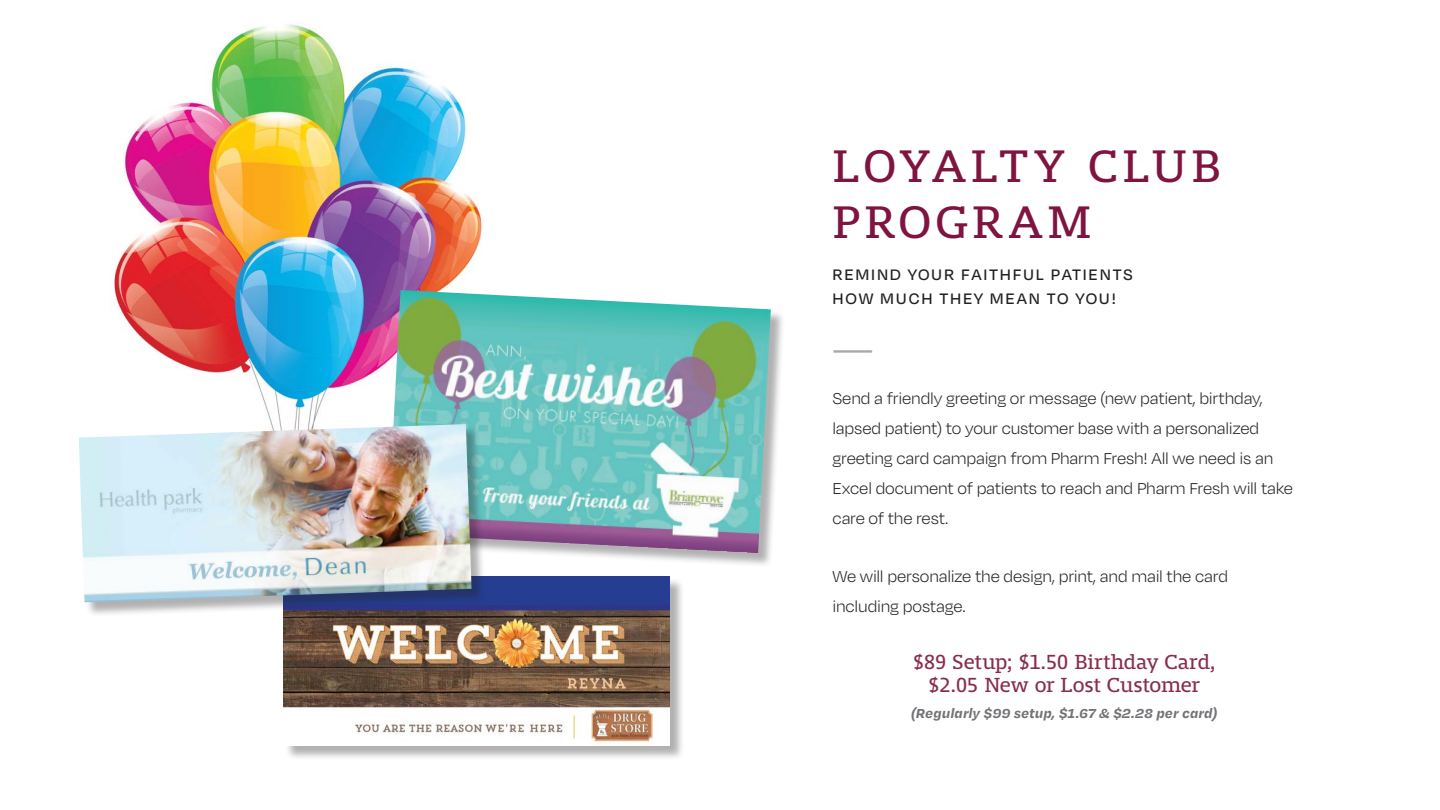
<style>
.page{position:relative;width:1440px;height:810px;background:#fff}
.page>*{position:absolute;margin:0;border:0;box-sizing:border-box;transform-origin:0 0}
.t1{font:47.5px/56.2px "Mislab Std";letter-spacing:.08em;color:#7f1440}
.t2{font:300 47.5px "Degular";color:#a8a9ad}
.t3{font:21.25px/22.5px "Mislab Std";letter-spacing:-.01em;color:#882d4b;text-align:center}
.t4{font:300 18.12px/30px "Degular";letter-spacing:-.01em;color:#231f20}
.t5{font:500 17.5px/23.8px "Degular";letter-spacing:.1em;color:#231f20}
.t6{font:italic 700 15px "Degular Text";color:#727376}
</style>
<div class="page">
<img style="left:112px;top:24px;width:370px;height:400px">
<div style="left:285px;top:577px;width:400px;height:183px;background:#231f20;opacity:.35"></div>
<img style="left:283px;top:576px;width:387px;height:170px">
<div style="left:389px;top:292px;width:396px;height:276px;background:#231f20;opacity:.35"></div>
<img style="left:388px;top:290px;width:383px;height:263px">
<div style="left:80px;top:426px;width:406px;height:191px;background:#231f20;opacity:.35"></div>
<img style="left:79px;top:424px;width:393px;height:178px">
<p class="t1" style="left:832px;top:139px;width:390px">LOYALTY CLUB<br>PROGRAM</p>
<p class="t5" style="left:832px;top:262px;width:302px">REMIND YOUR FAITHFUL PATIENTS<br>HOW MUCH THEY MEAN TO YOU!</p>
<p class="t2" style="left:832px;top:320px;width:42px">—</p>
<p class="t4" style="left:832px;top:382px;width:462px">Send a friendly greeting or message (new patient, birthday, lapsed patient) to your customer base with a personalized greeting card campaign from Pharm Fresh! All we need is an Excel document of patients to reach and Pharm Fresh will take care of the rest.</p>
<p class="t4" style="left:832px;top:561px;width:397px">We will personalize the design, print, and mail the card including postage.</p>
<p class="t3" style="left:913px;top:651px;width:304px">$89 Setup; $1.50 Birthday Card, $2.05 New or Lost Customer</p>
<p class="t6" style="left:911px;top:703px;width:309px">(Regularly $99 setup, $1.67 &amp; $2.28 per card)</p>
</div>
